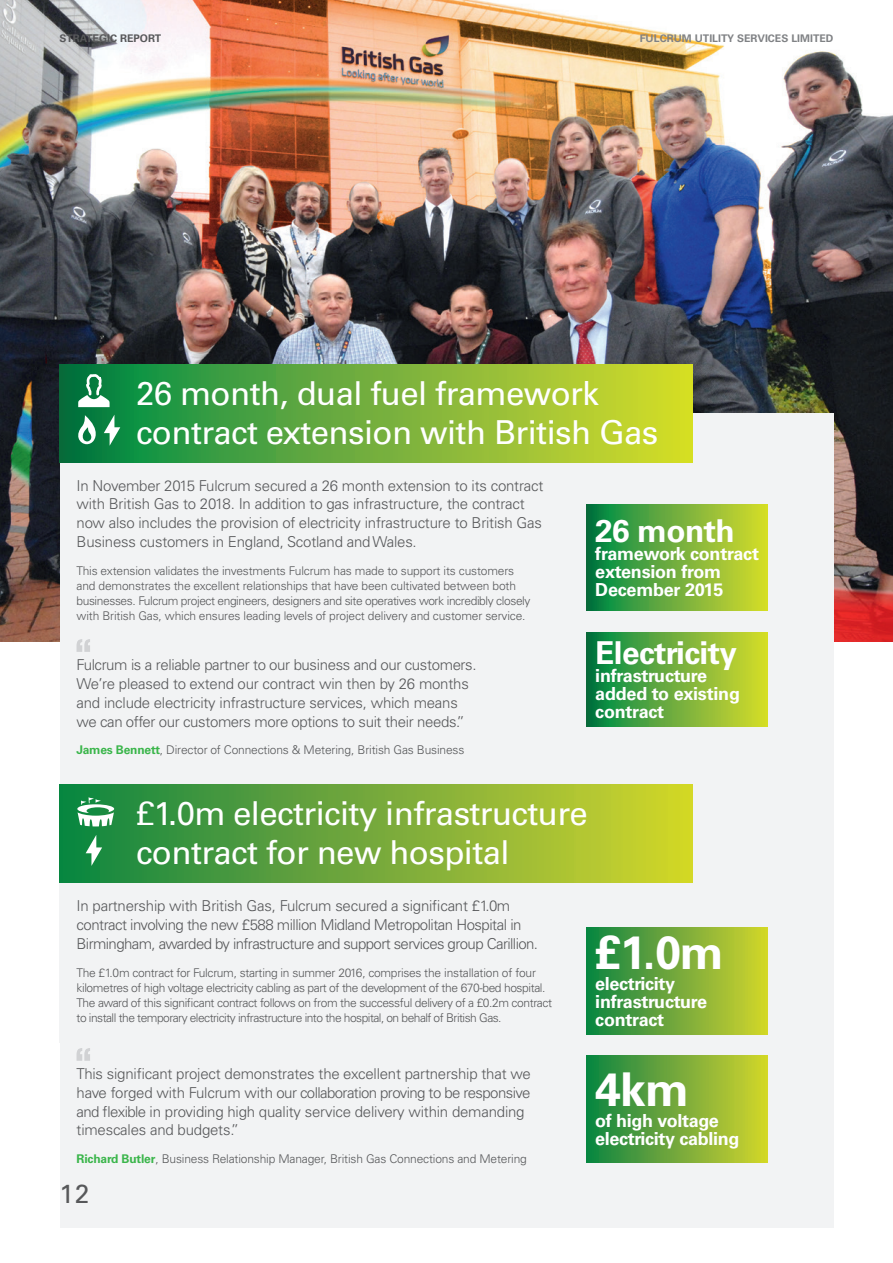
<style>
.page{position:relative;width:893px;height:1263px;background:#fff}
.page>*{position:absolute;margin:0;border:0;box-sizing:border-box;transform-origin:0 0}
.Case_study_title{font:700 46.5px "Univers LT Pro 65";color:#fff}
.Case_study_title-2{font:33px/39px "Univers LT Pro 55 Roman";letter-spacing:-.02em;color:#fff}
.Case_study_title-3{font:700 31.5px "Univers LT Pro 65";letter-spacing:-.02em;color:#fff}
.t1{font:26.25px "Univers LT Pro 55 Roman";color:#57585a}
.Case_study_title-4{font:700 18px/18px "Univers LT Pro 65";letter-spacing:-.015em;color:#fff}
.Intro_text{font:300 15px/18.8px "Univers LT Pro 45";letter-spacing:-.015em;color:#57585a}
.Intro_text-2{font:300 15px/18.8px "Univers LT Pro 45";letter-spacing:-.035em;color:#57585a}
.Body_text{font:300 12px/15px "Univers LT Pro 45";letter-spacing:-.025em;color:#57585a}
.t2{font:700 10.5px "Univers LT Pro 65";color:#808285}
.t3{font:700 10.5px "Univers LT Pro 65";color:#57585a}
.s1{font-family:"Univers LT Pro 65";font-weight:700;color:#3ab54a}
</style>
<div class="page">
<img style="left:0;top:0;width:893px;height:641px">
<div style="left:60px;top:414px;width:773px;height:814px;background:#f2f3f4"></div>
<svg style="left:587px;top:504px;width:180px;height:107px;background:#6bad3a"></svg>
<svg style="left:587px;top:633px;width:180px;height:94px;background:#6bad3a"></svg>
<div style="left:60px;top:364px;width:632px;height:99px;background:linear-gradient(to right,#008047,#ddde2e)"></div>
<svg style="left:78px;top:351px;width:32px;height:56px"></svg>
<svg style="left:77px;top:415px;width:43px;height:31px"></svg>
<svg style="left:77px;top:639px;width:13px;height:13px"></svg>
<div style="left:60px;top:784px;width:632px;height:99px;background:linear-gradient(to right,#108345,#d6d42e)"></div>
<div style="left:587px;top:928px;width:180px;height:106px;background:linear-gradient(to right,#108344,#d4d32e)"></div>
<div style="left:587px;top:1056px;width:180px;height:106px;background:linear-gradient(to right,#108344,#d4d32e)"></div>
<svg style="left:77px;top:1048px;width:13px;height:13px"></svg>
<svg style="left:77px;top:797px;width:37px;height:29px"></svg>
<svg style="left:86px;top:835px;width:16px;height:31px"></svg>
<p class="t3" style="left:60px;top:32px;width:103px">STRATEGIC REPORT</p>
<p class="t2" style="left:640px;top:32px;width:195px">FULCRUM UTILITY SERVICES LIMITED</p>
<p class="Case_study_title-2" style="left:136px;top:374px;width:524px">26 month, dual fuel framework contract extension with British Gas</p>
<p class="Intro_text" style="left:77px;top:476px;width:468px">In November 2015 Fulcrum secured a 26 month extension to its contract with British Gas to 2018. In addition to gas infrastructure, the contract now also includes the provision of electricity infrastructure to British Gas Business customers in England, Scotland and Wales.</p>
<p class="Body_text" style="left:77px;top:563px;width:455px">This extension validates the investments Fulcrum has made to support its customers and demonstrates the excellent relationships that have been cultivated between both businesses. Fulcrum project engineers, designers and site operatives work incredibly closely with British Gas, which ensures leading levels of project delivery and customer service.</p>
<p class="Intro_text" style="left:77px;top:655px;width:402px">Fulcrum is a reliable partner to our business and our customers.<br>We’re pleased to extend our contract win then by 26 months and include electricity infrastructure services, which means we can offer our customers more options to suit their needs.”</p>
<p class="Body_text" style="left:77px;top:742px;width:389px"><span class="s1">James Bennett</span>, Director of Connections &amp; Metering, British Gas Business</p>
<p class="Case_study_title-3" style="left:595px;top:512px;width:141px">26 month</p>
<p class="Case_study_title-4" style="left:595px;top:545px;width:165px">framework contract extension from<br>December 2015</p>
<p class="Case_study_title-3" style="left:595px;top:634px;width:143px">Electricity</p>
<p class="Case_study_title-4" style="left:595px;top:667px;width:146px">infrastructure added to existing contract</p>
<p class="Case_study_title-2" style="left:136px;top:794px;width:453px">£1.0m electricity infrastructure contract for new hospital</p>
<p class="Intro_text-2" style="left:77px;top:896px;width:463px">In partnership with British Gas, Fulcrum secured a significant £1.0m contract involving the new £588 million Midland Metropolitan Hospital in<br>Birmingham, awarded by infrastructure and support services group Carillion.</p>
<p class="Body_text" style="left:77px;top:965px;width:477px">The £1.0m contract for Fulcrum, starting in summer 2016, comprises the installation of four kilometres of high voltage electricity cabling as part of the development of the 670-bed hospital.<br>The award of this significant contract follows on from the successful delivery of a £0.2m contract to install the temporary electricity infrastructure into the hospital, on behalf of British Gas.</p>
<p class="Case_study_title" style="left:595px;top:925px;width:130px">£1.0m</p>
<p class="Case_study_title-4" style="left:595px;top:975px;width:113px">electricity infrastructure contract</p>
<p class="Intro_text" style="left:77px;top:1064px;width:456px">This significant project demonstrates the excellent partnership that we have forged with Fulcrum with our collaboration proving to be responsive and flexible in providing high quality service delivery within demanding timescales and budgets.”</p>
<p class="Body_text" style="left:77px;top:1151px;width:452px"><span class="s1">Richard Butler</span>, Business Relationship Manager, British Gas Connections and Metering</p>
<h3 class="t1" style="left:60px;top:1178px;width:31px">12</h3>
<p class="Case_study_title" style="left:595px;top:1062px;width:95px">4km</p>
<p class="Case_study_title-4" style="left:595px;top:1112px;width:146px">of high voltage electricity cabling</p>
</div>
